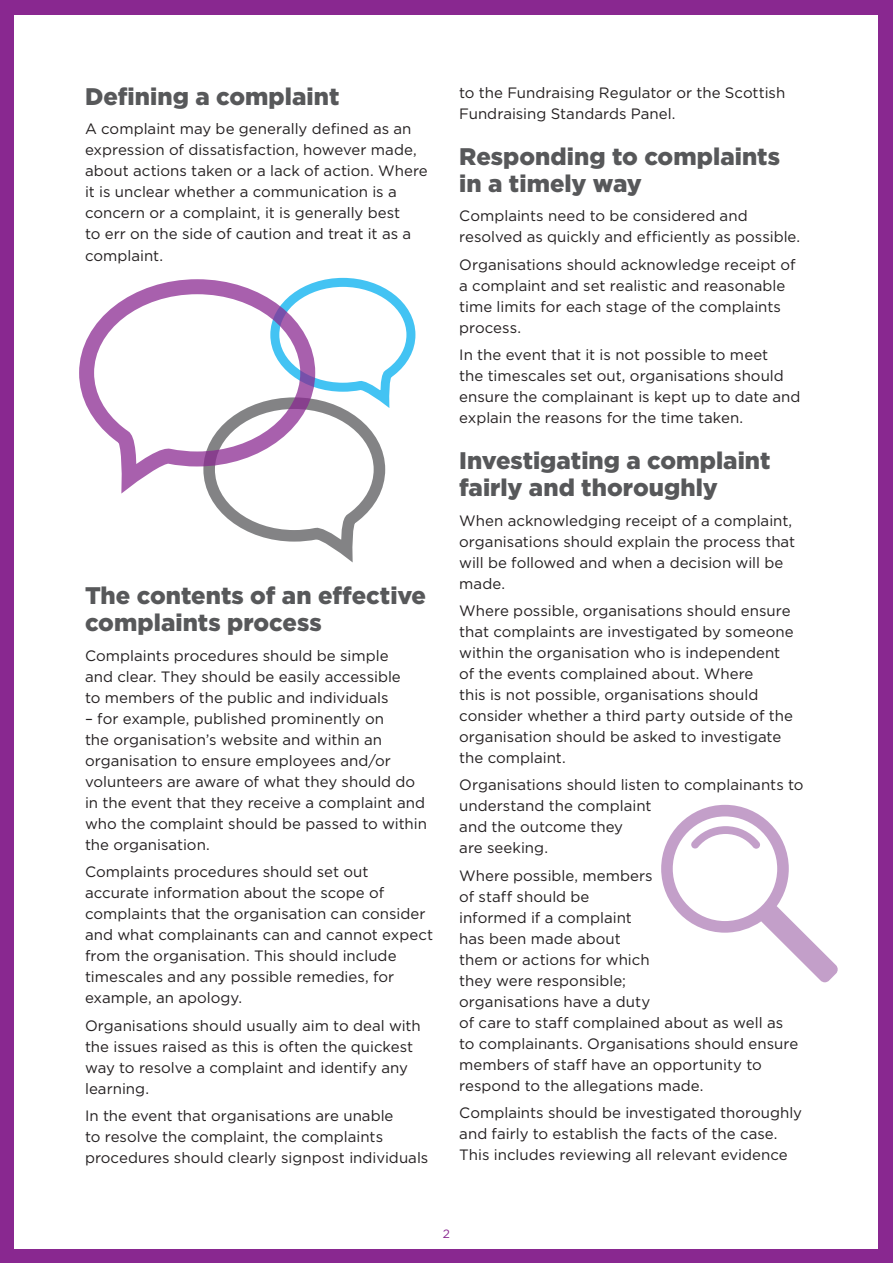
<style>
.page{position:relative;width:893px;height:1263px;background:#892890}
.page>*{position:absolute;margin:0;border:0;box-sizing:border-box;transform-origin:0 0}
.Subhead{font:900 24px/27px "Gotham";color:#57585a}
.t1{font:15px/21px "Gotham";color:#231f20}
.t2{font:12px "Gotham";color:#892890}
</style>
<div class="page">
<div style="left:15px;top:15px;width:863px;height:1233px;background:#fff"></div>
<svg style="left:208px;top:277px;width:208px;height:285px"></svg>
<svg style="left:79px;top:278px;width:238px;height:215px"></svg>
<svg style="left:661px;top:805px;width:177px;height:177px"></svg>
<p class="Subhead" style="left:85px;top:82px;width:256px">Defining a complaint</p>
<p class="t1" style="left:85px;top:118px;width:344px">A complaint may be generally defined as an expression of dissatisfaction, however made, about actions taken or a lack of action. Where it is unclear whether a communication is a concern or a complaint, it is generally best<br>to err on the side of caution and treat it as a complaint.</p>
<p class="Subhead" style="left:85px;top:582px;width:343px">The contents of an effective complaints process</p>
<p class="t1" style="left:85px;top:645px;width:317px">Complaints procedures should be simple and clear. They should be easily accessible to members of the public and individuals</p>
<p class="t1" style="left:85px;top:708px;width:343px">– for example, published prominently on<br>the organisation’s website and within an organisation to ensure employees and/or volunteers are aware of what they should do in the event that they receive a complaint and who the complaint should be passed to within the organisation.</p>
<p class="t1" style="left:85px;top:861px;width:350px">Complaints procedures should set out accurate information about the scope of complaints that the organisation can consider and what complainants can and cannot expect from the organisation. This should include timescales and any possible remedies, for example, an apology.</p>
<p class="t1" style="left:85px;top:1014px;width:337px">Organisations should usually aim to deal with the issues raised as this is often the quickest way to resolve a complaint and identify any learning.</p>
<p class="t1" style="left:85px;top:1105px;width:345px">In the event that organisations are unable<br>to resolve the complaint, the complaints procedures should clearly signpost individuals</p>
<p class="t1" style="left:459px;top:82px;width:327px">to the Fundraising Regulator or the Scottish<br>Fundraising Standards Panel.</p>
<p class="Subhead" style="left:459px;top:142px;width:322px">Responding to complaints in a timely way</p>
<p class="t1" style="left:459px;top:205px;width:342px">Complaints need to be considered and resolved as quickly and efficiently as possible.</p>
<p class="t1" style="left:459px;top:254px;width:338px">Organisations should acknowledge receipt of a complaint and set realistic and reasonable time limits for each stage of the complaints process.</p>
<p class="t1" style="left:459px;top:344px;width:343px">In the event that it is not possible to meet<br>the timescales set out, organisations should ensure the complainant is kept up to date and explain the reasons for the time taken.</p>
<p class="Subhead" style="left:459px;top:446px;width:313px">Investigating a complaint fairly and thoroughly</p>
<p class="t1" style="left:459px;top:510px;width:338px">When acknowledging receipt of a complaint, organisations should explain the process that will be followed and when a decision will be made.</p>
<p class="t1" style="left:459px;top:600px;width:336px">Where possible, organisations should ensure that complaints are investigated by someone within the organisation who is independent of the events complained about. Where<br>this is not possible, organisations should consider whether a third party outside of the organisation should be asked to investigate the complaint.</p>
<p class="t1" style="left:459px;top:774px;width:346px">Organisations should listen to complainants to understand the complaint<br>and the outcome they<br>are seeking.</p>
<p class="t1" style="left:459px;top:865px;width:341px">Where possible, members<br>of staff should be<br>informed if a complaint<br>has been made about<br>them or actions for which<br>they were responsible;<br>organisations have a duty<br>of care to staff complained about as well as to complainants. Organisations should ensure members of staff have an opportunity to respond to the allegations made.</p>
<p class="t1" style="left:459px;top:1102px;width:344px">Complaints should be investigated thoroughly and fairly to establish the facts of the case.<br>This includes reviewing all relevant evidence</p>
<p class="t2" style="left:443px;top:1227px;width:9px">2</p>
</div>
